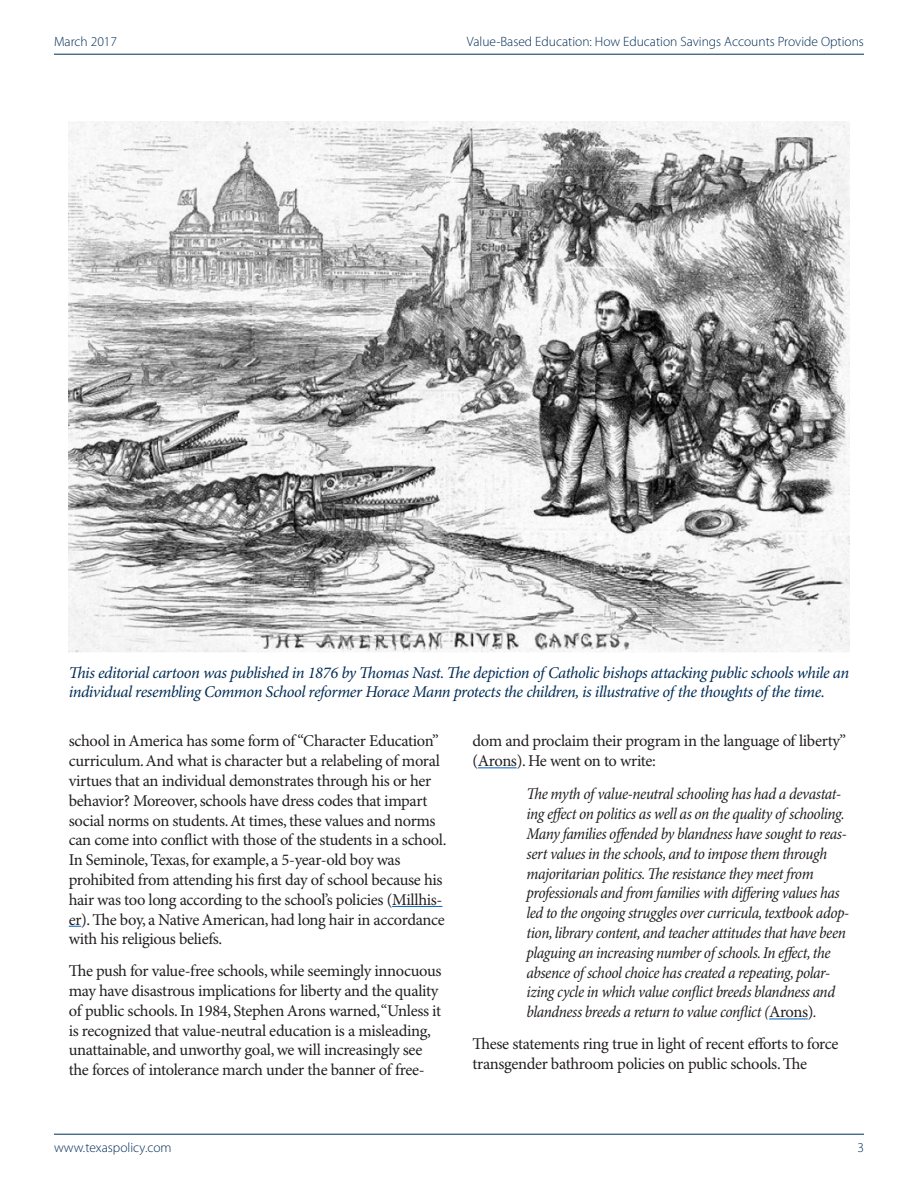
<style>
.page{position:relative;width:918px;height:1188px;background:#fff}
.page>*{position:absolute;margin:0;border:0;box-sizing:border-box;transform-origin:0 0}
.Normal_wrd_7{font:16.5px/19.8px "Minion Pro";letter-spacing:-.02em;color:#231f20}
.Normal_wrd_7-2{font:italic condensed 16.5px/19.8px "Minion Pro";letter-spacing:-.025em;color:#231f20}
.Normal_wrd_7-3{font:italic 16.5px/19.8px "Minion Pro";letter-spacing:-.03em;color:#002c55}
.t1{font:300 13.5px "Myriad Pro";color:#002c55}
.s1{font-style:normal;font-stretch:normal}
</style>
<div class="page">
<hr style="left:54px;top:54px;width:810px;height:1px;background:#002c55">
<hr style="left:54px;top:1134px;width:810px;height:1px;background:#002c55">
<hr style="left:392px;top:906px;width:50px;height:1px;background:#0563c1">
<svg style="left:69px;top:926px;width:12px;height:1px"></svg>
<hr style="left:478px;top:767px;width:39px;height:1px;background:#0563c1">
<hr style="left:769px;top:1019px;width:39px;height:1px;background:#0563c1">
<img style="left:69px;top:122px;width:780px;height:530px">
<p class="t1" style="left:54px;top:34px;width:65px">March 2017</p>
<p class="t1" style="left:467px;top:34px;width:399px">Value-Based Education: How Education Savings Accounts Provide Options</p>
<p class="Normal_wrd_7-3" style="left:69px;top:663px;width:782px">This editorial cartoon was published in 1876 by Thomas Nast. The depiction of Catholic bishops attacking public schools while an individual resembling Common School reformer Horace Mann protects the children, is illustrative of the thoughts of the time.</p>
<p class="Normal_wrd_7" style="left:69px;top:732px;width:379px">school in America has some form of “Character Education” curriculum. And what is character but a relabeling of moral virtues that an individual demonstrates through his or her behavior? Moreover, schools have dress codes that impart social norms on students. At times, these values and norms can come into conflict with those of the students in a school.<br>In Seminole, Texas, for example, a 5-year-old boy was prohibited from attending his first day of school because his hair was too long according to the school’s policies (Millhis&shy;er). The boy, a Native American, had long hair in accordance with his religious beliefs.</p>
<p class="Normal_wrd_7" style="left:69px;top:962px;width:374px">The push for value-free schools, while seemingly innocuous may have disastrous implications for liberty and the quality of public schools. In 1984, Stephen Arons warned, “Unless it is recognized that value-neutral education is a misleading, unattainable, and unworthy goal, we will increasingly see the forces of intolerance march under the banner of free-</p>
<p class="Normal_wrd_7" style="left:472px;top:732px;width:375px">dom and proclaim their program in the language of liberty” (Arons). He went on to write:</p>
<p class="Normal_wrd_7-2" style="left:526px;top:785px;width:324px">The myth of value-neutral schooling has had a devastat&shy;ing effect on politics as well as on the quality of schooling.<br>Many families offended by blandness have sought to reas&shy;sert values in the schools, and to impose them through majoritarian politics. The resistance they meet from professionals and from families with differing values has led to the ongoing struggles over curricula, textbook adop&shy;tion, library content, and teacher attitudes that have been plaguing an increasing number of schools. In effect, the absence of school choice has created a repeating, polar&shy;izing cycle in which value conflict breeds blandness and blandness breeds a return to value conflict (<span class="s1">Arons)</span>.</p>
<p class="Normal_wrd_7" style="left:473px;top:1035px;width:368px">These statements ring true in light of recent efforts to force transgender bathroom policies on public schools. The</p>
<p class="t1" style="left:54px;top:1140px;width:119px">www.texaspolicy.com</p>
<p class="t1" style="left:857px;top:1140px;width:8px">3</p>
</div>
